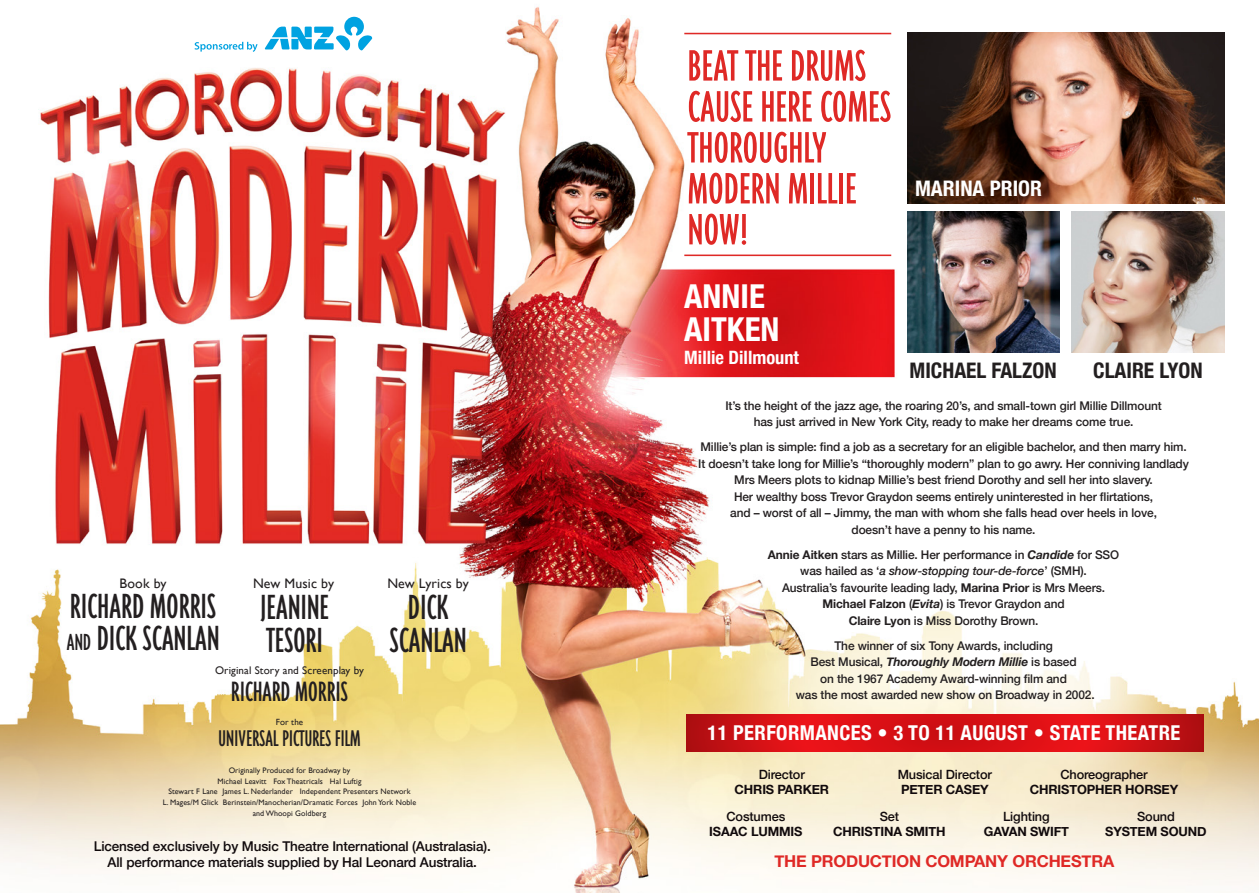
<style>
.page{position:relative;width:1259px;height:893px;background:#fff}
.page>*{position:absolute;margin:0;border:0;box-sizing:border-box;transform-origin:0 0}
.book_music_etc{font:50.7px "Triplex Cond Sans OT";letter-spacing:.01em;color:#df2926}
.book_music_etc-2{font:40.35px "Triplex Cond Sans OT";letter-spacing:.01em;color:#231f20}
.subscriber_heading{font:700 condensed 33px "Helvetica Neue";color:#fff}
.book_music_etc-3{font:32.25px "Triplex Cond Sans OT";letter-spacing:.01em;color:#231f20}
.book_music_etc-4{font:26.25px "Triplex Cond Sans OT";letter-spacing:.01em;color:#231f20}
.subscriber_heading-2{font:700 condensed 21.45px "Helvetica Neue";color:#231f20}
.subscriber_heading-3{font:700 condensed 21.45px "Helvetica Neue";color:#fff}
.BODY_COPY_9_PT{font:700 condensed 20.4px "Helvetica Neue";letter-spacing:.02em;color:#fff}
.subscriber_heading-4{font:700 condensed 18.45px "Helvetica Neue";color:#fff}
.BODY_COPY_9_PT-2{font:700 16.35px "Helvetica Neue";letter-spacing:-.01em;color:#df2926}
.book_music_etc-5{font:13.8px "Gill Sans";letter-spacing:.01em;color:#231f20}
.BODY_COPY_9_PT-3{font:500 13.5px "Helvetica Neue";letter-spacing:-.01em;color:#110a0c}
.BODY_COPY_9_PT-4{font:700 12.75px "Helvetica Neue";letter-spacing:-.01em;color:#110a0c}
.BODY_COPY_9_PT-5{font:500 12.75px "Helvetica Neue";letter-spacing:-.01em;color:#110a0c}
.book_music_etc-6{font:500 12px/16.5px "Helvetica Neue";letter-spacing:-.01em;color:#231f20;text-align:center}
.book_music_etc-7{font:11.1px "Gill Sans";letter-spacing:.01em;color:#231f20}
.book_music_etc-8{font:9px "Gill Sans";letter-spacing:.01em;color:#231f20}
.book_music_etc-9{font:7.95px "Gill Sans";letter-spacing:.01em;color:#231f20}
.s1{font-size:26.85px}
.s2{font-weight:700}
.s3{font-weight:700;font-style:italic}
.s4{font-style:italic}
</style>
<div class="page">
<img style="left:0;top:6px;width:1259px;height:887px">
<img style="left:686px;top:714px;width:517px;height:38px">
<img style="left:1071px;top:212px;width:153px;height:140px">
<img style="left:907px;top:33px;width:317px;height:171px">
<hr style="left:684px;top:33px;width:207px;height:1px;background:#df2926">
<hr style="left:684px;top:255px;width:207px;height:1px;background:#df2926">
<img style="left:907px;top:212px;width:152px;height:140px">
<svg style="left:195px;top:42px;width:63px;height:10px"></svg>
<svg style="left:265px;top:17px;width:107px;height:34px"></svg>
<p class="book_music_etc-5" style="left:120px;top:575px;width:49px">Book by</p>
<p class="book_music_etc-2" style="left:70px;top:584px;width:147px">RICHARD MORRIS</p>
<p class="book_music_etc-2" style="left:67px;top:617px;width:154px"><span class="s1">AND</span> DICK SCANLAN</p>
<p class="book_music_etc-5" style="left:253px;top:575px;width:83px">New Music by</p>
<p class="book_music_etc-2" style="left:260px;top:586px;width:70px">JEANINE</p>
<p class="book_music_etc-2" style="left:266px;top:618px;width:58px">TESORI</p>
<p class="book_music_etc-7" style="left:215px;top:663px;width:150px">Original Story and Screenplay by</p>
<p class="book_music_etc-3" style="left:231px;top:674px;width:118px">RICHARD MORRIS</p>
<p class="book_music_etc-8" style="left:276px;top:717px;width:29px">For the</p>
<p class="book_music_etc-4" style="left:218px;top:724px;width:143px">UNIVERSAL PICTURES FILM</p>
<p class="book_music_etc-5" style="left:387px;top:575px;width:83px">New Lyrics by</p>
<p class="book_music_etc-2" style="left:408px;top:586px;width:41px">DICK</p>
<p class="book_music_etc-2" style="left:390px;top:618px;width:78px">SCANLAN</p>
<p class="book_music_etc" style="left:687px;top:39px;width:180px">BEAT THE DRUMS</p>
<p class="book_music_etc" style="left:687px;top:79px;width:205px">CAUSE HERE COMES</p>
<p class="book_music_etc" style="left:687px;top:120px;width:140px">THOROUGHLY</p>
<p class="book_music_etc" style="left:687px;top:161px;width:170px">MODERN MILLIE</p>
<p class="book_music_etc" style="left:687px;top:202px;width:62px">NOW!</p>
<p class="subscriber_heading-3" style="left:915px;top:170px;width:128px">MARINA PRIOR</p>
<p class="subscriber_heading" style="left:684px;top:269px;width:82px">ANNIE</p>
<p class="subscriber_heading" style="left:684px;top:302px;width:97px">AITKEN</p>
<p class="subscriber_heading-4" style="left:684px;top:342px;width:116px">Millie Dillmount</p>
<p class="book_music_etc-6" style="left:725px;top:396px;width:438px">It’s the height of the jazz age, the roaring 20’s, and small-town girl Millie Dillmount has just arrived in New York City, ready to make her dreams come true.</p>
<p class="book_music_etc-6" style="left:698px;top:438px;width:492px">Millie’s plan is simple: find a job as a secretary for an eligible bachelor, and then marry him.<br>It doesn’t take long for Millie’s “thoroughly modern” plan to go awry. Her conniving landlady Mrs Meers plots to kidnap Millie’s best friend Dorothy and sell her into slavery.<br>Her wealthy boss Trevor Graydon seems entirely uninterested in her flirtations,<br>and – worst of all – Jimmy, the man with whom she falls head over heels in love,<br>doesn’t have a penny to his name.</p>
<p class="book_music_etc-6" style="left:768px;top:545px;width:353px"><span class="s2">Annie Aitken</span> stars as Millie. Her performance in <span class="s3">Candide</span> for SSO was hailed as ‘<span class="s4">a show-stopping tour-de-force</span>’ (SMH).<br>Australia’s favourite leading lady, <span class="s2">Marina Prior</span> is Mrs Meers.<br><span class="s2">Michael Falzon</span> (<span class="s3">Evita</span>) is Trevor Graydon and<br><span class="s2">Claire Lyon</span> is Miss Dorothy Brown.</p>
<p class="book_music_etc-6" style="left:795px;top:636px;width:300px">The winner of six Tony Awards, including<br>Best Musical, <span class="s3">Thoroughly Modern Millie</span> is based<br>on the 1967 Academy Award-winning film and<br>was the most awarded new show on Broadway in 2002.</p>
<p class="subscriber_heading-2" style="left:909px;top:352px;width:149px">MICHAEL FALZON</p>
<p class="subscriber_heading-2" style="left:1093px;top:352px;width:111px">CLAIRE LYON</p>
<p class="BODY_COPY_9_PT" style="left:707px;top:716px;width:474px">11 PERFORMANCES • 3 TO 11 AUGUST • STATE THEATRE</p>
<p class="book_music_etc-9" style="left:229px;top:766px;width:123px">Originally Produced for Broadway by</p>
<p class="book_music_etc-9" style="left:217px;top:776px;width:145px">Michael Leavitt Fox Theatricals Hal Luftig</p>
<p class="book_music_etc-9" style="left:168px;top:787px;width:244px">Stewart F Lane James L. Nederlander Independent Presenters Network</p>
<p class="book_music_etc-9" style="left:163px;top:798px;width:255px">L. Mages/M Glick Berinstein/Manocherian/Dramatic Forces John York Noble</p>
<p class="book_music_etc-9" style="left:253px;top:808px;width:75px">and Whoopi Goldberg</p>
<p class="BODY_COPY_9_PT-3" style="left:94px;top:835px;width:398px">Licensed exclusively by Music Theatre International (Australasia).</p>
<p class="BODY_COPY_9_PT-3" style="left:108px;top:851px;width:371px">All performance materials supplied by Hal Leonard Australia.</p>
<p class="BODY_COPY_9_PT-2" style="left:774px;top:848px;width:341px">THE PRODUCTION COMPANY ORCHESTRA</p>
<p class="BODY_COPY_9_PT-5" style="left:1060px;top:764px;width:89px">Choreographer</p>
<p class="BODY_COPY_9_PT-4" style="left:1030px;top:779px;width:150px">CHRISTOPHER HORSEY</p>
<p class="BODY_COPY_9_PT-5" style="left:759px;top:764px;width:48px">Director</p>
<p class="BODY_COPY_9_PT-4" style="left:734px;top:779px;width:96px">CHRIS PARKER</p>
<p class="BODY_COPY_9_PT-5" style="left:897px;top:764px;width:96px">Musical Director</p>
<p class="BODY_COPY_9_PT-4" style="left:901px;top:779px;width:89px">PETER CASEY</p>
<p class="BODY_COPY_9_PT-5" style="left:726px;top:806px;width:60px">Costumes</p>
<p class="BODY_COPY_9_PT-4" style="left:709px;top:822px;width:95px">ISAAC LUMMIS</p>
<p class="BODY_COPY_9_PT-5" style="left:879px;top:806px;width:21px">Set</p>
<p class="BODY_COPY_9_PT-4" style="left:833px;top:822px;width:114px">CHRISTINA SMITH</p>
<p class="BODY_COPY_9_PT-5" style="left:1137px;top:806px;width:39px">Sound</p>
<p class="BODY_COPY_9_PT-4" style="left:1105px;top:822px;width:103px">SYSTEM SOUND</p>
<p class="BODY_COPY_9_PT-5" style="left:1003px;top:806px;width:48px">Lighting</p>
<p class="BODY_COPY_9_PT-4" style="left:984px;top:822px;width:87px">GAVAN SWIFT</p>
</div>
